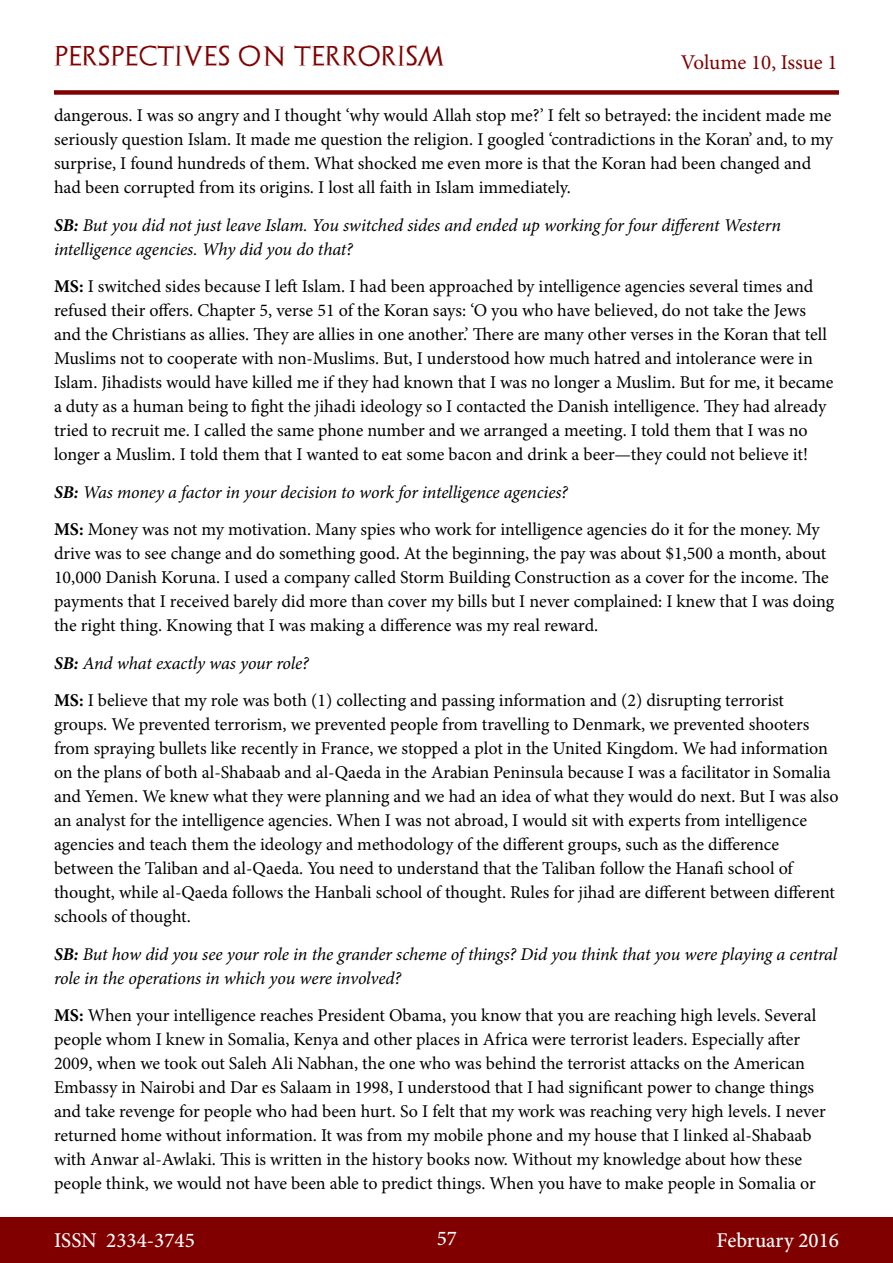
<style>
.page{position:relative;width:893px;height:1263px;background:#fff}
.page>*{position:absolute;margin:0;border:0;box-sizing:border-box;transform-origin:0 0}
.t1{font:500 21px "Minion Pro";color:#fff}
.t2{font:21px "Archeologicaps";letter-spacing:.045em;color:#800000}
.t3{font:21px "Minion Pro";letter-spacing:-.005em;color:#800000}
.t4{font:18px/24px "Minion Pro";letter-spacing:-.005em;color:#000}
.t5{font:italic 18px/24px "Minion Pro";letter-spacing:-.01em;color:#000}
.s1{font-weight:700}
.s2{font-weight:700;font-style:italic}
.s3{font-style:italic}
</style>
<div class="page">
<div style="left:0;top:1217px;width:893px;height:46px;background:#800000"></div>
<div style="left:54px;top:90px;width:785px;height:5px;background:#800000"></div>
<p class="t2" style="left:54px;top:43px;width:392px">PERSPECTIVES ON TERRORISM</p>
<p class="t3" style="left:681px;top:48px;width:158px">Volume 10, Issue 1</p>
<p class="t4" style="left:54px;top:103px;width:780px">dangerous. I was so angry and I thought ‘why would Allah stop me?’ I felt so betrayed: the incident made me seriously question Islam. It made me question the religion. I googled ‘contradictions in the Koran’ and, to my surprise, I found hundreds of them. What shocked me even more is that the Koran had been changed and had been corrupted from its origins. I lost all faith in Islam immediately.</p>
<p class="t5" style="left:54px;top:213px;width:728px"><span class="s1">SB:</span> But you did not just leave Islam. You switched sides and ended up working for four different Western intelligence agencies. Why did you do that?</p>
<p class="t4" style="left:54px;top:274px;width:781px"><span class="s1">MS:</span> I switched sides because I left Islam. I had been approached by intelligence agencies several times and refused their offers. Chapter 5, verse 51 of the Koran says: ‘O you who have believed, do not take the Jews and the Christians as allies. They are allies in one another.’ There are many other verses in the Koran that tell Muslims not to cooperate with non-Muslims. But, I understood how much hatred and intolerance were in Islam. Jihadists would have killed me if they had known that I was no longer a Muslim. But for me, it became a duty as a human being to fight the jihadi ideology so I contacted the Danish intelligence. They had already tried to recruit me. I called the same phone number and we arranged a meeting. I told them that I was no longer a Muslim. I told them that I wanted to eat some bacon and drink a beer—they could not believe it!</p>
<p class="t4" style="left:54px;top:473px;width:767px;line-height:37.5px"><span class="s2">SB:</span> <span class="s3">Was money a factor in your decision to work for intelligence agencies?<br></span><span class="s1">MS:</span> Money was not my motivation. Many spies who work for intelligence agencies do it for the money. My</p>
<p class="t4" style="left:54px;top:541px;width:782px">drive was to see change and do something good. At the beginning, the pay was about $1,500 a month, about 10,000 Danish Koruna. I used a company called Storm Building Construction as a cover for the income. The payments that I received barely did more than cover my bills but I never complained: I knew that I was doing the right thing. Knowing that I was making a difference was my real reward.</p>
<p class="t4" style="left:54px;top:644px;width:732px;line-height:37.5px"><span class="s2">SB:</span> <span class="s3">And what exactly was your role?<br></span><span class="s1">MS:</span> I believe that my role was both (1) collecting and passing information and (2) disrupting terrorist</p>
<p class="t4" style="left:54px;top:712px;width:786px">groups. We prevented terrorism, we prevented people from travelling to Denmark, we prevented shooters from spraying bullets like recently in France, we stopped a plot in the United Kingdom. We had information on the plans of both al-Shabaab and al-Qaeda in the Arabian Peninsula because I was a facilitator in Somalia and Yemen. We knew what they were planning and we had an idea of what they would do next. But I was also an analyst for the intelligence agencies. When I was not abroad, I would sit with experts from intelligence agencies and teach them the ideology and methodology of the different groups, such as the difference between the Taliban and al-Qaeda. You need to understand that the Taliban follow the Hanafi school of thought, while al-Qaeda follows the Hanbali school of thought. Rules for jihad are different between different schools of thought.</p>
<p class="t5" style="left:54px;top:942px;width:785px"><span class="s1">SB:</span> But how did you see your role in the grander scheme of things? Did you think that you were playing a central role in the operations in which you were involved?</p>
<p class="t4" style="left:54px;top:1003px;width:773px"><span class="s1">MS:</span> When your intelligence reaches President Obama, you know that you are reaching high levels. Several people whom I knew in Somalia, Kenya and other places in Africa were terrorist leaders. Especially after 2009, when we took out Saleh Ali Nabhan, the one who was behind the terrorist attacks on the American Embassy in Nairobi and Dar es Salaam in 1998, I understood that I had significant power to change things and take revenge for people who had been hurt. So I felt that my work was reaching very high levels. I never returned home without information. It was from my mobile phone and my house that I linked al-Shabaab with Anwar al-Awlaki. This is written in the history books now. Without my knowledge about how these people think, we would not have been able to predict things. When you have to make people in Somalia or</p>
<p class="t1" style="left:54px;top:1226px;width:142px">ISSN 2334-3745</p>
<p class="t1" style="left:437px;top:1224px;width:22px">57</p>
<p class="t1" style="left:717px;top:1226px;width:124px">February 2016</p>
</div>
